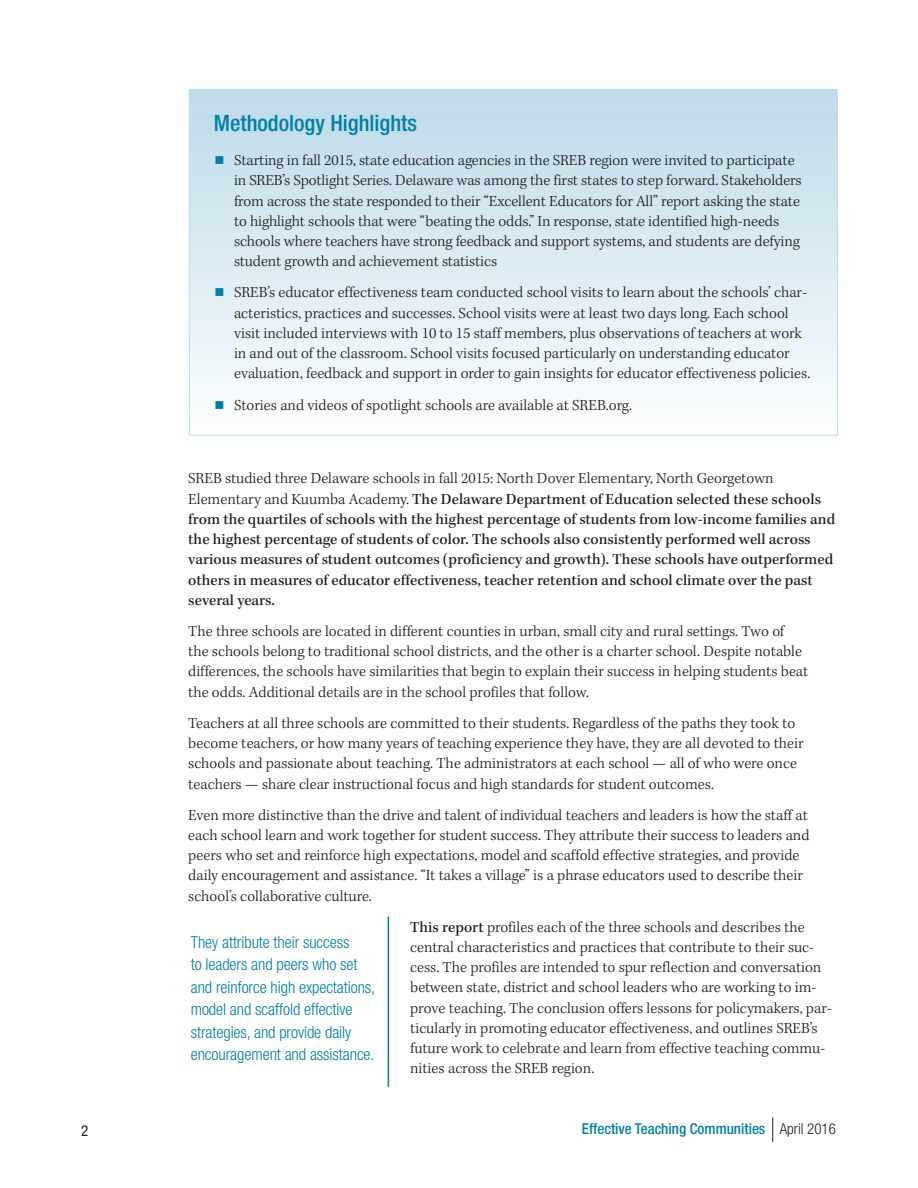
<style>
.page{position:relative;width:918px;height:1188px;background:#fff}
.page>*{position:absolute;margin:0;border:0;box-sizing:border-box;transform-origin:0 0}
.t1{font:500 condensed 22.5px "Helvetica Neue";color:#0080a8}
.t2{font:300 condensed 16.5px/22.5px "Helvetica Neue";letter-spacing:-.005em;color:#0080a8}
.t3{font:300 15.75px/20.2px "Kepler Std";color:#231f20}
.t4{font:500 15.75px/20.2px "Kepler Std";color:#231f20}
.t5{font:500 condensed 15px "Helvetica Neue";color:#0080a8}
.t6{font:condensed 15px "Helvetica Neue";color:#231f20}
.s1{color:#0080a8}
.s2{font-weight:300}
.s3{font-weight:500}
.s4{font-weight:300;color:#231f20}
</style>
<div class="page">
<svg style="left:772px;top:1118px;width:1px;height:24px"></svg>
<div style="left:189px;top:90px;width:648px;height:345px;background:linear-gradient(to bottom,#bcdbe8,#fdfefe)"></div>
<hr style="left:388px;top:917px;width:1px;height:170px;background:#0080a8">
<h1 class="t1" style="left:214px;top:115px;width:205px">Methodology Highlights</h1>
<p class="t3" style="left:234px;top:152px;width:569px;text-indent:-19px"><span class="s1">■</span> Starting in fall 2015, state education agencies in the SREB region were invited to participate in SREB’s Spotlight Series. Delaware was among the first states to step forward. Stakeholders from across the state responded to their “Excellent Educators for All” report asking the state to highlight schools that were “beating the odds.” In response, state identified high-needs schools where teachers have strong feedback and support systems, and students are defying student growth and achievement statistics</p>
<p class="t3" style="left:234px;top:284px;width:578px;text-indent:-19px"><span class="s1">■</span> SREB’s educator effectiveness team conducted school visits to learn about the schools’ char&shy;acteristics, practices and successes. School visits were at least two days long. Each school visit included interviews with 10 to 15 staff members, plus observations of teachers at work in and out of the classroom. School visits focused particularly on understanding educator evaluation, feedback and support in order to gain insights for educator effectiveness policies.</p>
<p class="t3" style="left:215px;top:396px;width:419px"><span class="s1">■</span> Stories and videos of spotlight schools are available at SREB.org.</p>
<p class="t4" style="left:188px;top:470px;width:648px"><span class="s2">SREB studied three Delaware schools in fall 2015: North Dover Elementary, North Georgetown Elementary and Kuumba Academy.</span> The Delaware Department of Education selected these schools from the quartiles of schools with the highest percentage of students from low-income families and the highest percentage of students of color. The schools also consistently performed well across various measures of student outcomes (proficiency and growth). These schools have outperformed others in measures of educator effectiveness, teacher retention and school climate over the past several years.</p>
<p class="t3" style="left:188px;top:622px;width:622px">The three schools are located in different counties in urban, small city and rural settings. Two of the schools belong to traditional school districts, and the other is a charter school. Despite notable differences, the schools have similarities that begin to explain their success in helping students beat the odds. Additional details are in the school profiles that follow.</p>
<p class="t3" style="left:188px;top:714px;width:617px">Teachers at all three schools are committed to their students. Regardless of the paths they took to become teachers, or how many years of teaching experience they have, they are all devoted to their schools and passionate about teaching. The administrators at each school — all of who were once teachers — share clear instructional focus and high standards for student outcomes.</p>
<p class="t3" style="left:188px;top:806px;width:623px">Even more distinctive than the drive and talent of individual teachers and leaders is how the staff at each school learn and work together for student success. They attribute their success to leaders and peers who set and reinforce high expectations, model and scaffold effective strategies, and provide daily encouragement and assistance. “It takes a village” is a phrase educators used to describe their school’s collaborative culture.</p>
<p class="t3" style="left:410px;top:918px;width:423px"><span class="s3">This report</span> profiles each of the three schools and describes the central characteristics and practices that contribute to their suc&shy;cess. The profiles are intended to spur reflection and conversation between state, district and school leaders who are working to im&shy;prove teaching. The conclusion offers lessons for policymakers, par&shy;ticularly in promoting educator effectiveness, and outlines SREB’s future work to celebrate and learn from effective teaching commu&shy;nities across the SREB region.</p>
<p class="t2" style="left:191px;top:932px;width:186px">They attribute their success<br>to leaders and peers who set and reinforce high expectations, model and scaffold effective strategies, and provide daily encouragement and assistance.</p>
<p class="t6" style="left:81px;top:1126px;width:9px">2</p>
<p class="t5" style="left:582px;top:1124px;width:256px">Effective Teaching Communities <span class="s4">April 2016</span></p>
</div>
